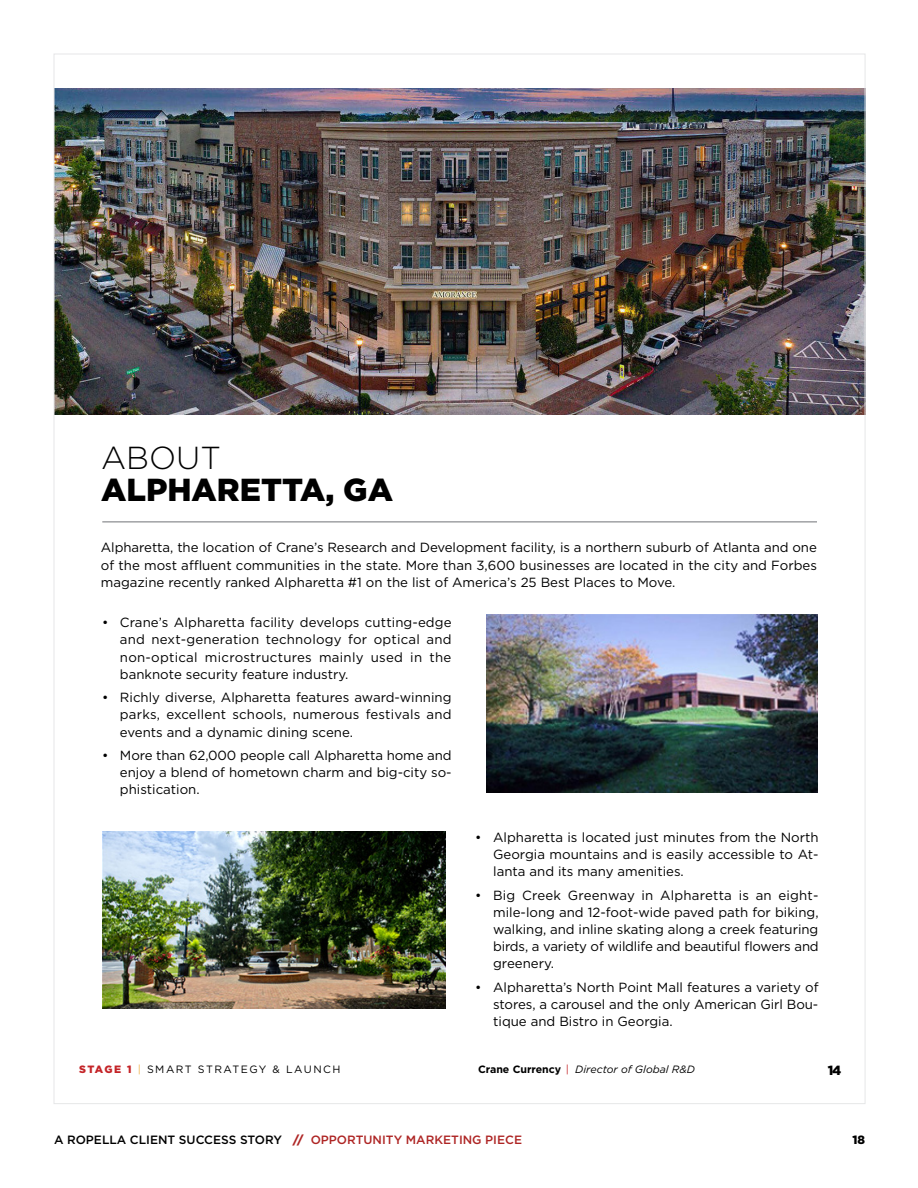
<style>
.page{position:relative;width:918px;height:1188px;background:#fff}
.page>*{position:absolute;margin:0;border:0;box-sizing:border-box;transform-origin:0 0}
.t1{font:900 31.8px "Gotham";color:#000}
.t2{font:300 31.8px "Gotham";color:#000}
.t3{font:13.2px/17.2px "Gotham";color:#000;text-align:justify}
.t4{font:900 13.2px "Gotham";color:#000}
.t5{font:500 12px "Gotham";color:#000}
.t6{font:900 12px "Gotham";color:#000}
.t7{font:italic 10.65px "Gotham";color:#000}
.t8{font:10.65px "Gotham";letter-spacing:.14em;color:#000}
.t9{font:900 10.65px "Gotham";letter-spacing:.11em;color:#c42428}
.s1{font-weight:700;font-style:normal}
.s2{font-style:normal;color:#c42428}
.s3{color:#efb047}
.s4{font-weight:900;color:#ae2524}
.s5{color:#ae2524}
</style>
<div class="page">
<img style="left:103px;top:831px;width:343px;height:178px">
<img style="left:56px;top:88px;width:807px;height:327px">
<img style="left:486px;top:615px;width:331px;height:177px">
<hr style="left:102px;top:521px;width:715px;height:2px;background:#939598">
<h1 class="t2" style="left:101px;top:437px;width:121px">ABOUT</h1>
<h1 class="t1" style="left:101px;top:467px;width:293px">ALPHARETTA, GA</h1>
<p class="t3" style="left:101px;top:539px;width:718px">Alpharetta, the location of Crane’s Research and Development facility, is a northern suburb of Atlanta and one of the most affluent communities in the state. More than 3,600 businesses are located in the city and Forbes magazine recently ranked Alpharetta #1 on the list of America’s 25 Best Places to Move.</p>
<p class="t3" style="left:120px;top:614px;width:333px;text-indent:-18px">• Crane’s Alpharetta facility develops cutting-edge and next-generation technology for optical and non-optical microstructures mainly used in the banknote security feature industry.</p>
<p class="t3" style="left:120px;top:689px;width:333px;text-indent:-18px">• Richly diverse, Alpharetta features award-winning parks, excellent schools, numerous festivals and events and a dynamic dining scene.</p>
<p class="t3" style="left:120px;top:746px;width:333px;text-indent:-18px">• More than 62,000 people call Alpharetta home and enjoy a blend of hometown charm and big-city so&shy;phistication.</p>
<p class="t3" style="left:493px;top:828px;width:327px;text-indent:-18px">• Alpharetta is located just minutes from the North Georgia mountains and is easily accessible to At&shy;lanta and its many amenities.</p>
<p class="t3" style="left:493px;top:886px;width:327px;text-indent:-18px">• Big Creek Greenway in Alpharetta is an eight&shy;mile-long and 12-foot-wide paved path for biking, walking, and inline skating along a creek featuring birds, a variety of wildlife and beautiful flowers and greenery.</p>
<p class="t3" style="left:493px;top:978px;width:327px;text-indent:-18px">• Alpharetta’s North Point Mall features a variety of stores, a carousel and the only American Girl Bou&shy;tique and Bistro in Georgia.</p>
<p class="t9" style="left:79px;top:1062px;width:54px">STAGE 1</p>
<p class="t7" style="left:478px;top:1062px;width:218px"><span class="s1">Crane Currency</span> <span class="s2">|</span> Director of Global R&amp;D</p>
<p class="t4" style="left:828px;top:1061px;width:15px">14</p>
<p class="t8" style="left:138px;top:1062px;width:204px"><span class="s3">|</span> SMART STRATEGY &amp; LAUNCH</p>
<p class="t5" style="left:54px;top:1132px;width:470px">A ROPELLA CLIENT SUCCESS STORY <span class="s4">//</span> <span class="s5">OPPORTUNITY MARKETING PIECE</span></p>
<p class="t6" style="left:852px;top:1131px;width:14px">18</p>
</div>
